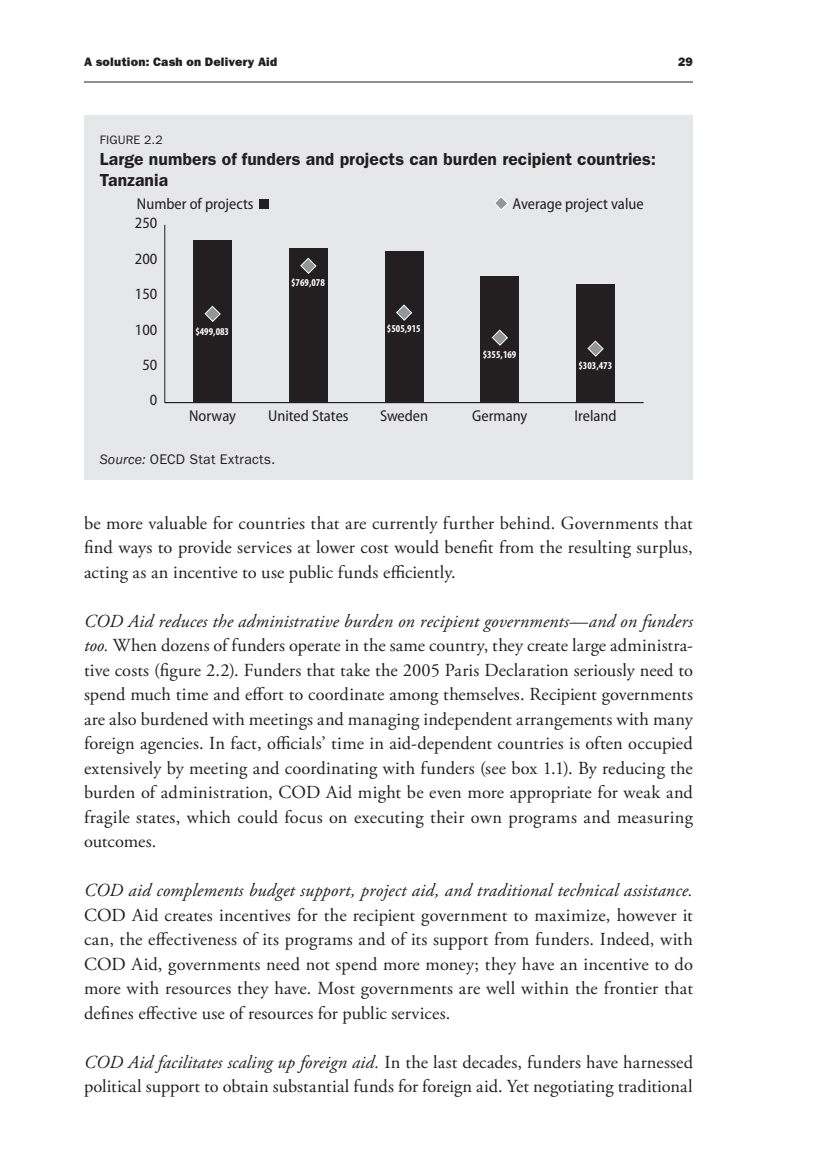
<style>
.page{position:relative;width:819px;height:1166px;background:#fff}
.page>*{position:absolute;margin:0;border:0;box-sizing:border-box;transform-origin:0 0}
.t1{font:18.38px/24.5px "Adobe Garamond Pro";letter-spacing:.005em;color:#231f20;text-align:justify}
.t2{font:italic 18.38px "Adobe Garamond Pro";letter-spacing:.01em;color:#231f20}
.t3{font:600 17.5px/21px "ITC Franklin Gothic Std";letter-spacing:.005em;color:#231f20}
.t4{font:semi-condensed 15.75px "Myriad Pro";color:#231f20}
.t5{font:14px "ITC Franklin Gothic Std";letter-spacing:.015em;color:#231f20}
.t6{font:12.25px "ITC Franklin Gothic Std Hvy";letter-spacing:.02em;color:#231f20}
.t7{font:12.25px "ITC Franklin Gothic Std";letter-spacing:.02em;color:#231f20}
.t8{font:700 condensed 10.5px "Myriad Pro";color:#fff}
.s1{font-style:italic}
</style>
<div class="page">
<hr style="left:84px;top:82px;width:609px;height:1px;background:#231f20">
<div style="left:84px;top:116px;width:609px;height:364px;background:#e6e7e9"></div>
<hr style="left:164px;top:225px;width:1px;height:177px;background:#231f20">
<div style="left:194px;top:240px;width:38px;height:162px;background:#231f20"></div>
<div style="left:289px;top:248px;width:39px;height:154px;background:#231f20"></div>
<div style="left:385px;top:251px;width:38px;height:151px;background:#231f20"></div>
<div style="left:481px;top:276px;width:38px;height:126px;background:#231f20"></div>
<div style="left:576px;top:284px;width:39px;height:118px;background:#231f20"></div>
<svg style="left:204px;top:305px;width:17px;height:17px"></svg>
<svg style="left:300px;top:257px;width:17px;height:17px"></svg>
<svg style="left:396px;top:304px;width:17px;height:17px"></svg>
<svg style="left:491px;top:329px;width:17px;height:17px"></svg>
<svg style="left:587px;top:340px;width:17px;height:17px"></svg>
<hr style="left:165px;top:402px;width:478px;height:1px;background:#231f20">
<svg style="left:494px;top:196px;width:14px;height:14px"></svg>
<div style="left:260px;top:199px;width:9px;height:10px;background:#231f20"></div>
<p class="t6" style="left:84px;top:55px;width:195px">A solution: Cash on Delivery Aid</p>
<p class="t6" style="left:678px;top:55px;width:16px">29</p>
<p class="t7" style="left:100px;top:132px;width:65px">Figure 2.2</p>
<p class="t3" style="left:100px;top:148px;width:558px">Large numbers of funders and projects can burden recipient countries:<br>Tanzania</p>
<p class="t4" style="left:137px;top:195px;width:118px">Number of projects</p>
<p class="t4" style="left:513px;top:195px;width:133px">Average project value</p>
<p class="t4" style="left:135px;top:214px;width:24px">250</p>
<p class="t4" style="left:135px;top:250px;width:24px">200</p>
<p class="t4" style="left:135px;top:285px;width:24px">150</p>
<p class="t4" style="left:135px;top:321px;width:24px">100</p>
<p class="t4" style="left:142px;top:356px;width:16px">50</p>
<p class="t4" style="left:150px;top:391px;width:9px">0</p>
<p class="t8" style="left:195px;top:325px;width:35px">$499,083</p>
<p class="t8" style="left:291px;top:277px;width:35px">$769,078</p>
<p class="t8" style="left:387px;top:323px;width:35px">$505,915</p>
<p class="t8" style="left:483px;top:349px;width:35px">$355,169</p>
<p class="t8" style="left:578px;top:359px;width:35px">$303,473</p>
<p class="t4" style="left:189px;top:407px;width:48px">Norway</p>
<p class="t4" style="left:268px;top:407px;width:82px">United States</p>
<p class="t4" style="left:380px;top:407px;width:50px">Sweden</p>
<p class="t4" style="left:472px;top:407px;width:57px">Germany</p>
<p class="t4" style="left:574px;top:407px;width:44px">Ireland</p>
<p class="t5" style="left:100px;top:451px;width:177px"><span class="s1">Source:</span> OECD Stat Extracts.</p>
<p class="t1" style="left:84px;top:511px;width:610px">be more valuable for countries that are currently further behind. Governments that find ways to provide services at lower cost would benefit from the resulting surplus, acting as an incentive to use public funds efficiently.</p>
<p class="t1" style="left:84px;top:609px;width:611px"><span class="s1">COD Aid reduces the administrative burden on recipient governments—and on funders too.</span> When dozens of funders operate in the same country, they create large administra&shy;tive costs (figure 2.2). Funders that take the 2005 Paris Declaration seriously need to spend much time and effort to coordinate among themselves. Recipient governments are also burdened with meetings and managing independent arrangements with many foreign agencies. In fact, officials’ time in aid-dependent countries is often occupied extensively by meeting and coordinating with funders (see box 1.1). By reducing the burden of administration, COD Aid might be even more appropriate for weak and fragile states, which could focus on executing their own programs and measuring outcomes.</p>
<p class="t2" style="left:84px;top:879px;width:610px">COD aid complements budget support, project aid, and traditional technical assistance.</p>
<p class="t1" style="left:84px;top:903px;width:611px">COD Aid creates incentives for the recipient government to maximize, however it can, the effectiveness of its programs and of its support from funders. Indeed, with COD Aid, governments need not spend more money; they have an incentive to do more with resources they have. Most governments are well within the frontier that defines effective use of resources for public services.</p>
<p class="t1" style="left:84px;top:1050px;width:611px"><span class="s1">COD Aid facilitates scaling up foreign aid.</span> In the last decades, funders have harnessed political support to obtain substantial funds for foreign aid. Yet negotiating traditional</p>
</div>
